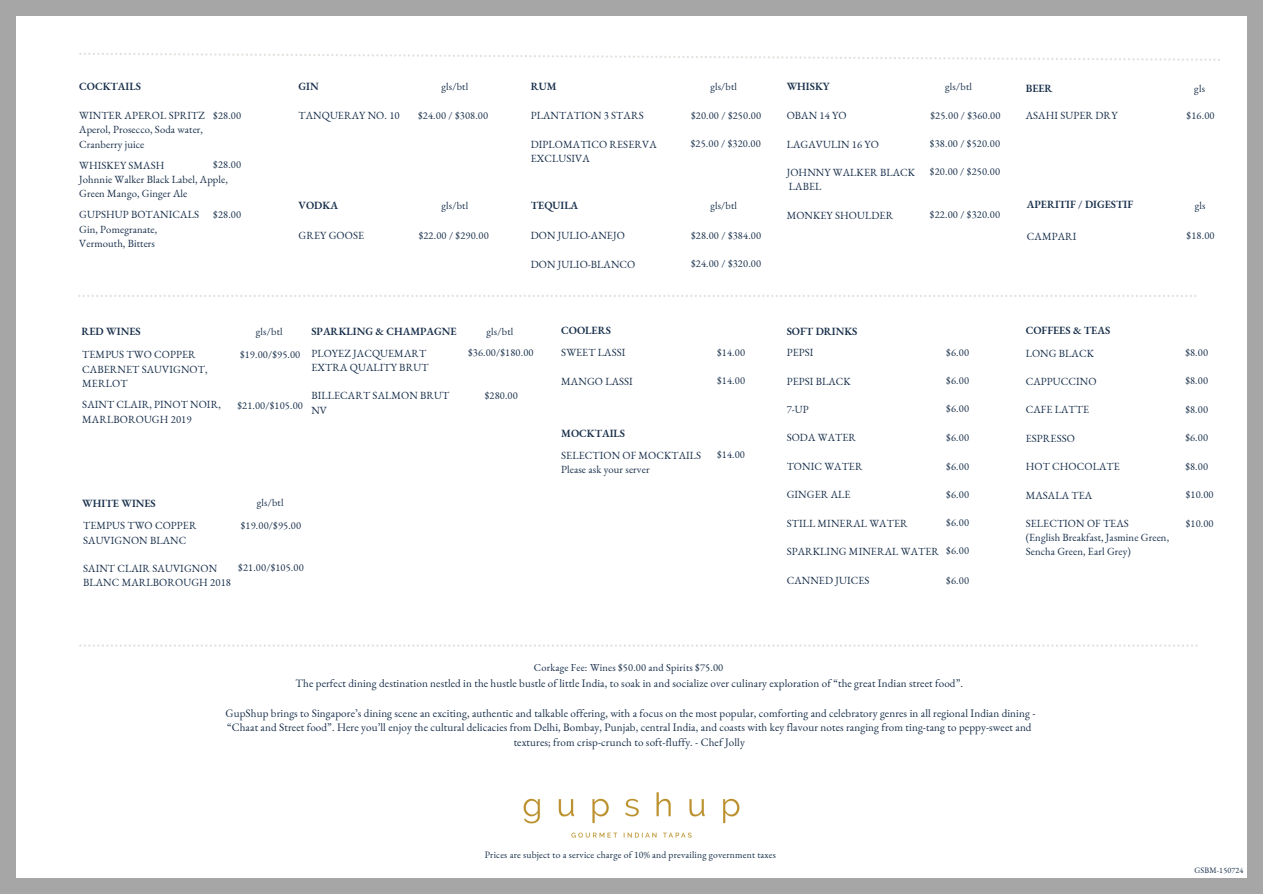
<style>
.page{position:relative;width:1263px;height:894px;background:#fff}
.page>*{position:absolute;margin:0;border:0;box-sizing:border-box;transform-origin:0 0}
.t1{font:11.1px/14.9px "EB Garamond";letter-spacing:.01em;color:#172e4a;text-align:center}
.t2{font:600 10.8px "EB Garamond";color:#172e4a}
.t3{font:10.65px/14.2px "EB Garamond";letter-spacing:.01em;color:#172e4a}
.t4{font:10.35px "EB Garamond";letter-spacing:.02em;color:#172e4a}
.t5{font:9.6px "EB Garamond";letter-spacing:.02em;color:#172e4a}
.t6{font:8.1px "EB Garamond";letter-spacing:.02em;color:#172e4a}
</style>
<div class="page">
<div style="left:0;top:0;width:15px;height:893px;background:#a6a6a6"></div>
<div style="left:0;top:0;width:1263px;height:15px;background:#a6a6a6"></div>
<div style="left:0;top:877px;width:1263px;height:16px;background:#a6a6a6"></div>
<div style="left:1247px;top:0;width:16px;height:893px;background:#a6a6a6"></div>
<svg style="left:79px;top:53px;width:1141px;height:8px"></svg>
<svg style="left:78px;top:295px;width:1118px;height:2px"></svg>
<svg style="left:79px;top:644px;width:1119px;height:2px"></svg>
<img style="left:523px;top:792px;width:217px;height:46px">
<h1 class="t2" style="left:79px;top:79px;width:63px">COCKTAILS</h1>
<h1 class="t3" style="left:79px;top:108px;width:127px">WINTER APEROL SPRITZ<br>Aperol, Prosecco, Soda water,<br>Cranberry juice</h1>
<h3 class="t4" style="left:213px;top:108px;width:29px">$28.00</h3>
<h3 class="t4" style="left:213px;top:158px;width:29px">$28.00</h3>
<h1 class="t3" style="left:79px;top:158px;width:150px">WHISKEY SMASH<br>Johnnie Walker Black Label, Apple,<br>Green Mango, Ginger Ale</h1>
<p class="t3" style="left:79px;top:207px;width:121px">GUPSHUP BOTANICALS<br>Gin, Pomegranate,<br>Vermouth, Bitters</p>
<h3 class="t4" style="left:213px;top:207px;width:29px">$28.00</h3>
<h3 class="t2" style="left:298px;top:79px;width:22px">GIN</h3>
<h1 class="t3" style="left:298px;top:108px;width:103px">TANQUERAY NO. 10</h1>
<h3 class="t4" style="left:441px;top:80px;width:28px">gls/btl</h3>
<h1 class="t4" style="left:418px;top:108px;width:71px">$24.00 / $308.00</h1>
<p class="t2" style="left:531px;top:79px;width:27px">RUM</p>
<h3 class="t4" style="left:710px;top:79px;width:28px">gls/btl</h3>
<h3 class="t4" style="left:691px;top:108px;width:71px">$20.00 / $250.00</h3>
<h3 class="t4" style="left:691px;top:137px;width:71px">$25.00 / $320.00</h3>
<h2 class="t3" style="left:531px;top:108px;width:114px">PLANTATION 3 STARS</h2>
<h2 class="t3" style="left:531px;top:137px;width:128px">DIPLOMATICO RESERVA<br>EXCLUSIVA</h2>
<h3 class="t2" style="left:298px;top:198px;width:41px">VODKA</h3>
<h3 class="t4" style="left:441px;top:198px;width:28px">gls/btl</h3>
<h3 class="t4" style="left:419px;top:228px;width:71px">$22.00 / $290.00</h3>
<h3 class="t3" style="left:298px;top:228px;width:67px">GREY GOOSE</h3>
<h3 class="t2" style="left:531px;top:198px;width:49px">TEQUILA</h3>
<h3 class="t3" style="left:531px;top:228px;width:96px">DON JULIO-ANEJO</h3>
<h3 class="t3" style="left:531px;top:257px;width:106px">DON JULIO-BLANCO</h3>
<h1 class="t4" style="left:710px;top:198px;width:28px">gls/btl</h1>
<h3 class="t4" style="left:691px;top:228px;width:71px">$28.00 / $384.00</h3>
<h1 class="t4" style="left:691px;top:256px;width:71px">$24.00 / $320.00</h1>
<h3 class="t4" style="left:256px;top:324px;width:28px">gls/btl</h3>
<h3 class="t2" style="left:311px;top:323px;width:147px">SPARKLING &amp; CHAMPAGNE</h3>
<h1 class="t3" style="left:311px;top:346px;width:119px">PLOYEZ JACQUEMART<br>EXTRA QUALITY BRUT</h1>
<h3 class="t3" style="left:311px;top:388px;width:139px">BILLECART SALMON BRUT<br>NV</h3>
<h3 class="t4" style="left:487px;top:324px;width:28px">gls/btl</h3>
<h3 class="t2" style="left:81px;top:324px;width:61px">RED WINES</h3>
<p class="t3" style="left:82px;top:347px;width:115px">TEMPUS TWO COPPER</p>
<h3 class="t4" style="left:468px;top:345px;width:67px">$36.00/$180.00</h3>
<p class="t3" style="left:82px;top:361px;width:127px;line-height:14.7px">CABERNET SAUVIGNOT,<br>MERLOT</p>
<p class="t3" style="left:82px;top:397px;width:140px;line-height:14.7px">SAINT CLAIR, PINOT NOIR,<br>MARLBOROUGH 2019</p>
<h3 class="t4" style="left:240px;top:347px;width:62px">$19.00/$95.00</h3>
<h3 class="t4" style="left:485px;top:388px;width:35px">$280.00</h3>
<h3 class="t4" style="left:237px;top:398px;width:67px">$21.00/$105.00</h3>
<h3 class="t2" style="left:82px;top:496px;width:75px">WHITE WINES</h3>
<p class="t3" style="left:83px;top:518px;width:115px">TEMPUS TWO COPPER<br>SAUVIGNON BLANC</p>
<p class="t3" style="left:83px;top:561px;width:149px">SAINT CLAIR SAUVIGNON<br>BLANC MARLBOROUGH 2018</p>
<h3 class="t4" style="left:257px;top:495px;width:28px">gls/btl</h3>
<h3 class="t4" style="left:241px;top:518px;width:62px">$19.00/$95.00</h3>
<h3 class="t4" style="left:238px;top:560px;width:67px">$21.00/$105.00</h3>
<h3 class="t2" style="left:561px;top:323px;width:51px">COOLERS</h3>
<h3 class="t3" style="left:561px;top:345px;width:66px">SWEET LASSI</h3>
<h3 class="t3" style="left:561px;top:374px;width:73px">MANGO LASSI</h3>
<h3 class="t4" style="left:717px;top:345px;width:29px">$14.00</h3>
<h3 class="t4" style="left:717px;top:373px;width:29px">$14.00</h3>
<h3 class="t2" style="left:561px;top:425px;width:65px">MOCKTAILS</h3>
<p class="t3" style="left:561px;top:447px;width:141px">SELECTION OF MOCKTAILS<br>Please ask your server</p>
<h3 class="t4" style="left:717px;top:447px;width:29px">$14.00</h3>
<h1 class="t2" style="left:787px;top:79px;width:45px">WHISKY</h1>
<p class="t3" style="left:787px;top:108px;width:61px">OBAN 14 YO</p>
<p class="t3" style="left:787px;top:136px;width:94px">LAGAVULIN 16 YO</p>
<p class="t3" style="left:787px;top:165px;width:130px">JOHNNY WALKER BLACK<br>LABEL</p>
<p class="t3" style="left:787px;top:207px;width:108px">MONKEY SHOULDER</p>
<h3 class="t4" style="left:945px;top:80px;width:28px">gls/btl</h3>
<h3 class="t4" style="left:930px;top:108px;width:71px">$25.00 / $360.00</h3>
<h3 class="t4" style="left:930px;top:136px;width:71px">$38.00 / $520.00</h3>
<h3 class="t4" style="left:930px;top:164px;width:71px">$20.00 / $250.00</h3>
<h3 class="t4" style="left:930px;top:208px;width:71px">$22.00 / $320.00</h3>
<h2 class="t2" style="left:787px;top:323px;width:72px">SOFT DRINKS</h2>
<h2 class="t4" style="left:946px;top:345px;width:24px">$6.00</h2>
<h2 class="t4" style="left:946px;top:373px;width:24px">$6.00</h2>
<h2 class="t4" style="left:946px;top:401px;width:24px">$6.00</h2>
<h2 class="t4" style="left:946px;top:430px;width:24px">$6.00</h2>
<h2 class="t4" style="left:946px;top:459px;width:24px">$6.00</h2>
<p class="t4" style="left:946px;top:487px;width:24px">$6.00</p>
<h3 class="t4" style="left:946px;top:516px;width:24px">$6.00</h3>
<h2 class="t4" style="left:946px;top:544px;width:24px">$6.00</h2>
<h1 class="t3" style="left:787px;top:345px;width:28px">PEPSI</h1>
<h1 class="t3" style="left:787px;top:373px;width:66px">PEPSI BLACK</h1>
<h3 class="t3" style="left:787px;top:402px;width:24px">7-UP</h3>
<h1 class="t3" style="left:787px;top:430px;width:71px">SODA WATER</h1>
<h1 class="t3" style="left:787px;top:459px;width:77px">TONIC WATER</h1>
<h1 class="t3" style="left:787px;top:487px;width:65px">GINGER ALE</h1>
<h3 class="t3" style="left:787px;top:515px;width:123px">STILL MINERAL WATER</h3>
<h2 class="t3" style="left:787px;top:544px;width:154px">SPARKLING MINERAL WATER</h2>
<h2 class="t3" style="left:787px;top:572px;width:84px">CANNED JUICES</h2>
<h3 class="t4" style="left:946px;top:573px;width:24px">$6.00</h3>
<p class="t2" style="left:1026px;top:81px;width:28px">BEER</p>
<h3 class="t4" style="left:1194px;top:81px;width:12px">gls</h3>
<p class="t3" style="left:1026px;top:108px;width:93px">ASAHI SUPER DRY</p>
<h3 class="t4" style="left:1187px;top:108px;width:29px">$16.00</h3>
<h2 class="t2" style="left:1027px;top:197px;width:108px">APERITIF / DIGESTIF</h2>
<h2 class="t3" style="left:1027px;top:229px;width:51px">CAMPARI</h2>
<h3 class="t4" style="left:1195px;top:198px;width:12px">gls</h3>
<p class="t4" style="left:1187px;top:229px;width:29px">$18.00</p>
<h3 class="t2" style="left:1026px;top:323px;width:86px">COFFEES &amp; TEAS</h3>
<p class="t3" style="left:1026px;top:345px;width:70px">LONG BLACK</p>
<p class="t3" style="left:1026px;top:374px;width:72px">CAPPUCCINO</p>
<p class="t3" style="left:1026px;top:402px;width:65px">CAFE LATTE</p>
<p class="t3" style="left:1026px;top:431px;width:51px">ESPRESSO</p>
<p class="t3" style="left:1026px;top:459px;width:96px">HOT CHOCOLATE</p>
<p class="t3" style="left:1026px;top:487px;width:68px">MASALA TEA</p>
<p class="t3" style="left:1026px;top:516px;width:145px">SELECTION OF TEAS<br>(English Breakfast, Jasmine Green,<br>Sencha Green, Earl Grey)</p>
<h2 class="t4" style="left:1185px;top:345px;width:24px">$8.00</h2>
<p class="t4" style="left:1185px;top:373px;width:24px">$8.00</p>
<h3 class="t4" style="left:1185px;top:402px;width:24px">$8.00</h3>
<h3 class="t4" style="left:1185px;top:430px;width:24px">$6.00</h3>
<h3 class="t4" style="left:1185px;top:459px;width:24px">$8.00</h3>
<h3 class="t4" style="left:1186px;top:487px;width:29px">$10.00</h3>
<h3 class="t4" style="left:1186px;top:516px;width:29px">$10.00</h3>
<h1 class="t4" style="left:534px;top:660px;width:191px">Corkage Fee: Wines $50.00 and Spirits $75.00</h1>
<h3 class="t1" style="left:296px;top:675px;width:669px">The perfect dining destination nestled in the hustle bustle of little India, to soak in and socialize over culinary exploration of “the great Indian street food”.</h3>
<h3 class="t1" style="left:226px;top:705px;width:811px">GupShup brings to Singapore’s dining scene an exciting, authentic and talkable offering, with a focus on the most popular, comforting and celebratory genres in all regional Indian dining - “Chaat and Street food”. Here you’ll enjoy the cultural delicacies from Delhi, Bombay, Punjab, central India, and coasts with key flavour notes ranging from ting-tang to peppy-sweet and textures; from crisp-crunch to soft-fluffy. - Chef Jolly</h3>
<h4 class="t5" style="left:485px;top:848px;width:293px">Prices are subject to a service charge of 10% and prevailing government taxes</h4>
<p class="t6" style="left:1194px;top:864px;width:50px">GSBM-150724</p>
</div>
